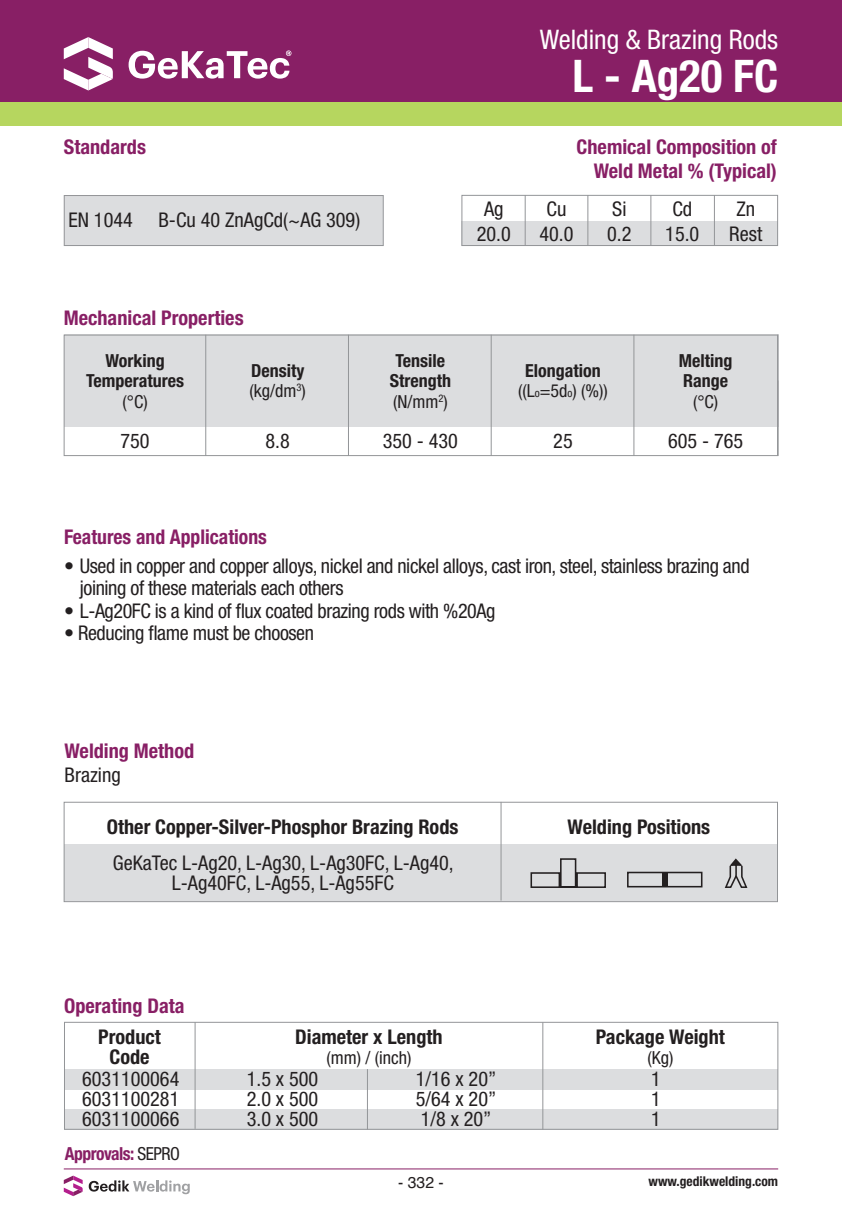
<style>
.page{position:relative;width:842px;height:1212px;background:#fff}
.page>*{position:absolute;margin:0;border:0;box-sizing:border-box;transform-origin:0 0}
.t1{font:700 condensed 45px "Helvetica Neue LT Std";color:#fff}
.t2{font:condensed 27px "Helvetica Neue LT Std";color:#fff}
.t3{font:condensed 20.25px/24.3px "Helvetica Neue LT Std";letter-spacing:-.02em;color:#231f20;text-align:center}
.t4{font:700 condensed 20.25px/24.3px "Helvetica Neue LT Std";color:#881f65;text-align:right}
.t5{font:condensed 20.25px/20.2px "Helvetica Neue LT Std";color:#231f20;text-align:center}
.t6{font:700 condensed 20.25px/20.2px "Helvetica Neue LT Std";color:#231f20;text-align:center}
.t7{font:700 condensed 18px/20.2px "Helvetica Neue LT Std";color:#231f20;text-align:center}
.t8{font:condensed 18px/20.2px "Helvetica Neue LT Std";color:#231f20;text-align:center}
.t9{font:700 condensed 18px "Helvetica Neue LT Std";letter-spacing:-.03em;color:#881f65}
.t10{font:15.75px "Helvetica";color:#231f20}
.t11{font:700 condensed 13.5px "Helvetica Neue LT Std";color:#231f20}
.s1{font-weight:400}
.s2{font-weight:700}
.s3{font-size:11.25px}
.s4{font-weight:400;color:#231f20}
</style>
<div class="page">
<hr style="left:64px;top:1168px;width:714px;height:1px;background:#881f65">
<svg style="left:89px;top:1180px;width:101px;height:14px"></svg>
<svg style="left:64px;top:1175px;width:19px;height:21px"></svg>
<div style="left:0;top:0;width:842px;height:102px;background:#881f65"></div>
<div style="left:0;top:102px;width:842px;height:23px;background:#b6d65f"></div>
<div style="left:64px;top:335px;width:714px;height:92px;background:#dcdddf"></div>
<div style="left:64px;top:335px;width:714px;height:121px;border:1px solid #939598"></div>
<hr style="left:205px;top:335px;width:1px;height:121px;background:#939598">
<hr style="left:348px;top:335px;width:1px;height:121px;background:#939598">
<hr style="left:491px;top:335px;width:1px;height:121px;background:#939598">
<hr style="left:633px;top:335px;width:1px;height:121px;background:#939598">
<hr style="left:777px;top:335px;width:1px;height:121px;background:#939598">
<div style="left:64px;top:195px;width:319px;height:51px;background:#dcdddf"></div>
<div style="left:64px;top:195px;width:320px;height:51px;border:1px solid #939598"></div>
<div style="left:64px;top:1069px;width:714px;height:20px;background:#dcdddf"></div>
<div style="left:64px;top:1109px;width:714px;height:20px;background:#dcdddf"></div>
<div style="left:64px;top:1022px;width:714px;height:107px;border:1px solid #939598"></div>
<hr style="left:195px;top:1022px;width:1px;height:107px;background:#939598">
<hr style="left:367px;top:1069px;width:1px;height:60px;background:#939598">
<hr style="left:542px;top:1022px;width:1px;height:107px;background:#939598">
<div style="left:64px;top:844px;width:713px;height:57px;background:#dcdddf"></div>
<div style="left:64px;top:802px;width:714px;height:100px;border:1px solid #939598"></div>
<hr style="left:501px;top:802px;width:1px;height:98px;background:#939598">
<svg style="left:530px;top:858px;width:218px;height:30px"></svg>
<div style="left:662px;top:873px;width:5px;height:14px;background:#231f20"></div>
<div style="left:462px;top:221px;width:316px;height:25px;background:#dcdddf"></div>
<div style="left:462px;top:195px;width:316px;height:51px;border:1px solid #939598"></div>
<hr style="left:587px;top:195px;width:1px;height:51px;background:#939598">
<hr style="left:650px;top:195px;width:1px;height:51px;background:#939598">
<hr style="left:714px;top:195px;width:1px;height:51px;background:#939598">
<hr style="left:525px;top:195px;width:1px;height:51px;background:#939598">
<svg style="left:64px;top:37px;width:49px;height:53px"></svg>
<svg style="left:129px;top:50px;width:162px;height:29px"></svg>
<h2 class="t2" style="left:540px;top:24px;width:240px">Welding &amp; Brazing Rods</h2>
<h1 class="t1" style="left:573px;top:49px;width:207px">L - Ag20 FC</h1>
<p class="t4" style="left:64px;top:135px;width:84px">Standards</p>
<p class="t4" style="left:577px;top:135px;width:202px">Chemical Composition of<br>Weld Metal % (Typical)</p>
<p class="t3" style="left:68px;top:207px;width:66px">EN 1044</p>
<p class="t5" style="left:158px;top:209px;width:203px">B-Cu 40 ZnAgCd(~AG 309)</p>
<p class="t3" style="left:477px;top:197px;width:36px">Ag<br>20.0</p>
<p class="t3" style="left:665px;top:197px;width:36px">Cd<br>15.0</p>
<p class="t3" style="left:729px;top:197px;width:34px">Zn<br>Rest</p>
<p class="t3" style="left:539px;top:197px;width:36px">Cu<br>40.0</p>
<p class="t3" style="left:607px;top:197px;width:26px;text-align:left">Si<br>0.2</p>
<p class="t4" style="left:64px;top:306px;width:181px">Mechanical Properties</p>
<p class="t7" style="left:86px;top:350px;width:99px">Working<br>Temperatures</p>
<p class="t8" style="left:122px;top:391px;width:27px">(°C)</p>
<p class="t7" style="left:250px;top:360px;width:58px;text-align:left">Density <span class="s1">(kg/dm</span><sup>3</sup><span class="s1">)</span></p>
<p class="t7" style="left:390px;top:350px;width:63px">Tensile<br>Strength <span class="s1">(N/mm</span><sup>2</sup><span class="s1">)</span></p>
<p class="t8" style="left:518px;top:360px;width:91px"><span class="s2">Elongation </span>((L<span class="s3">o</span>=5d<span class="s3">o</span>) (%))</p>
<p class="t7" style="left:679px;top:350px;width:55px;text-align:left">Melting<br>Range</p>
<p class="t8" style="left:693px;top:391px;width:27px">(°C)</p>
<p class="t3" style="left:121px;top:428px;width:31px">750</p>
<p class="t3" style="left:266px;top:428px;width:26px">8.8</p>
<p class="t3" style="left:383px;top:428px;width:77px">350 - 430</p>
<p class="t3" style="left:553px;top:428px;width:21px">25</p>
<p class="t3" style="left:668px;top:428px;width:77px">605 - 765</p>
<p class="t4" style="left:64px;top:524px;width:204px">Features and Applications</p>
<p class="t3" style="left:80px;top:554px;width:671px;line-height:22.5px;text-align:left;text-indent:-16px">• Used in copper and copper alloys, nickel and nickel alloys, cast iron, steel, stainless brazing and joining of these materials each others</p>
<p class="t3" style="left:64px;top:598px;width:433px">• L-Ag20FC is a kind of flux coated brazing rods with %20Ag</p>
<p class="t3" style="left:64px;top:621px;width:251px">• Reducing flame must be choosen</p>
<p class="t4" style="left:65px;top:738px;width:131px">Welding Method</p>
<p class="t5" style="left:65px;top:764px;width:58px">Brazing</p>
<p class="t6" style="left:107px;top:817px;width:353px">Other Copper-Silver-Phosphor Brazing Rods</p>
<p class="t5" style="left:113px;top:853px;width:342px">GeKaTec L-Ag20, L-Ag30, L-Ag30FC, L-Ag40,<br>L-Ag40FC, L-Ag55, L-Ag55FC</p>
<p class="t4" style="left:64px;top:994px;width:122px">Operating Data</p>
<p class="t6" style="left:98px;top:1026px;width:64px">Product<br>Code</p>
<p class="t6" style="left:295px;top:1026px;width:149px">Diameter x Length</p>
<p class="t8" style="left:326px;top:1047px;width:86px">(mm) / (inch)</p>
<p class="t6" style="left:568px;top:817px;width:144px">Welding Positions</p>
<p class="t6" style="left:596px;top:1026px;width:130px">Package Weight</p>
<p class="t8" style="left:647px;top:1047px;width:28px">(Kg)</p>
<p class="t5" style="left:82px;top:1068px;width:99px">6031100064</p>
<p class="t3" style="left:247px;top:1066px;width:73px">1.5 x 500</p>
<p class="t3" style="left:416px;top:1066px;width:82px">1/16 x 20”</p>
<p class="t3" style="left:651px;top:1066px;width:11px">1</p>
<p class="t5" style="left:82px;top:1088px;width:99px">6031100281</p>
<p class="t3" style="left:247px;top:1086px;width:73px">2.0 x 500</p>
<p class="t3" style="left:416px;top:1086px;width:82px">5/64 x 20”</p>
<p class="t3" style="left:651px;top:1086px;width:11px">1</p>
<p class="t5" style="left:82px;top:1108px;width:99px">6031100066</p>
<p class="t3" style="left:247px;top:1106px;width:73px">3.0 x 500</p>
<p class="t3" style="left:421px;top:1106px;width:72px">1/8 x 20”</p>
<p class="t3" style="left:651px;top:1106px;width:11px">1</p>
<p class="t9" style="left:65px;top:1143px;width:117px">Approvals: <span class="s4">SEPRO</span></p>
<p class="t10" style="left:398px;top:1170px;width:47px">- 332 -</p>
<p class="t11" style="left:648px;top:1173px;width:131px">www.gedikwelding.com</p>
</div>
